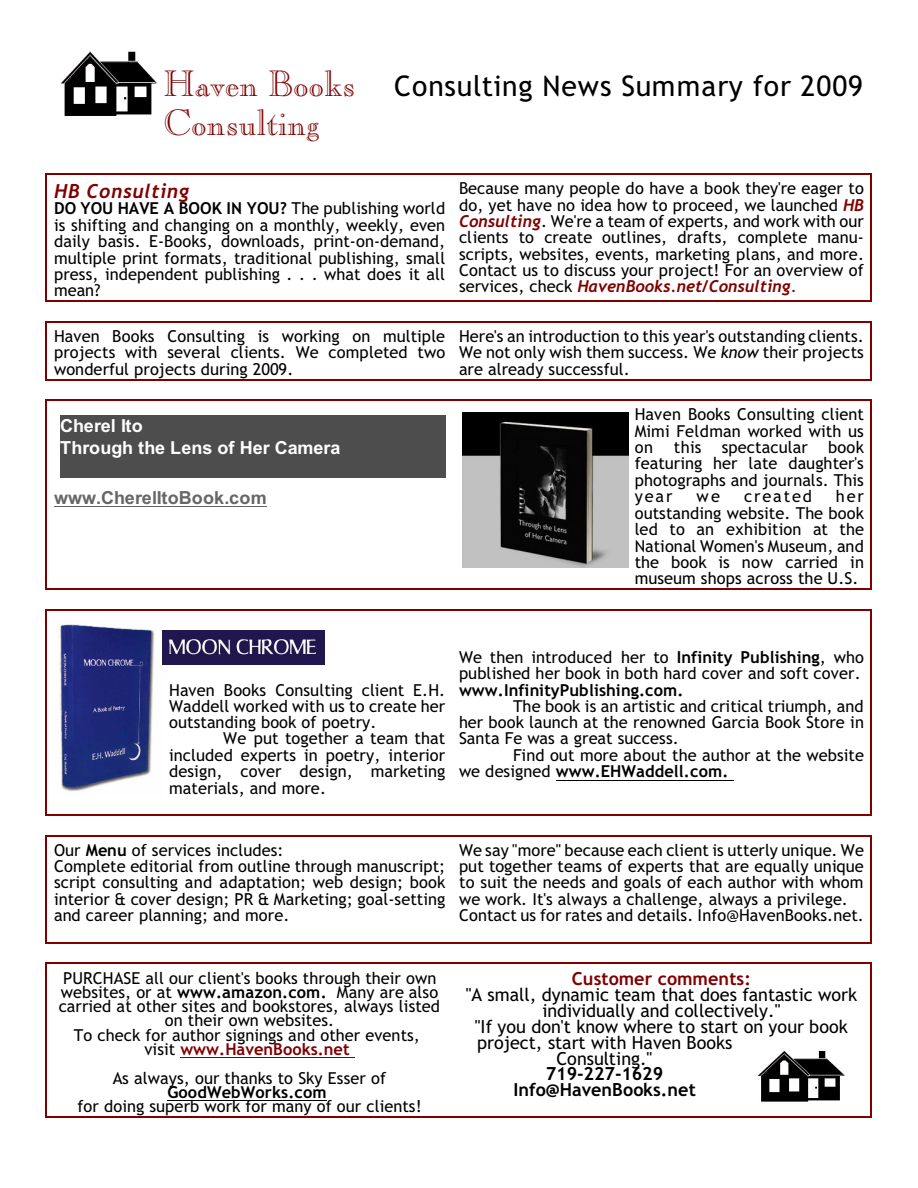
<style>
.page{position:relative;width:918px;height:1188px;background:#fff}
.page>*{position:absolute;margin:0;border:0;box-sizing:border-box;transform-origin:0 0}
.t1{font:36px "Caslon Opnface BT";letter-spacing:.005em;color:#800000}
.t2{font:28.5px "Trebuchet MS";letter-spacing:.025em;color:#000}
.t3{font:italic 700 19.5px "Trebuchet MS";letter-spacing:.04em;color:#800000}
.t4{font:18px "Trebuchet MS";letter-spacing:-.005em;color:#000}
.t5{font:700 18px/21.9px "Arial";letter-spacing:-.005em;color:#fff}
.t6{font:700 18px/15.9px "Trebuchet MS";letter-spacing:-.005em;color:#000;text-align:center}
.t7{font:700 18px "Arial";letter-spacing:.01em;color:#666}
.t8{font:700 18px "Trebuchet MS";letter-spacing:.005em;color:#800000}
.t9{font:16.5px/16.4px "Trebuchet MS";letter-spacing:.005em;color:#000;text-align:justify}
.t10{font:700 16.5px "Trebuchet MS";letter-spacing:.005em;color:#000}
.t11{font:16.5px "Trebuchet MS";letter-spacing:.115em;color:#000}
.s1{font-family:"Caslon Opnface BT";font-size:36px;color:#800000}
.s2{font-weight:700}
.s3{font-weight:700;font-style:italic;color:#800000}
.s4{color:#800000}
.s5{font-style:italic}
.s6{font-weight:700;color:#800000}
</style>
<div class="page">
<hr style="left:46px;top:174px;width:1px;height:128px;background:#800000">
<hr style="left:46px;top:174px;width:407px;height:1px;background:#800000">
<hr style="left:46px;top:301px;width:407px;height:1px;background:#800000">
<hr style="left:871px;top:174px;width:1px;height:128px;background:#800000">
<hr style="left:451px;top:174px;width:421px;height:1px;background:#800000">
<hr style="left:451px;top:301px;width:421px;height:1px;background:#800000">
<hr style="left:46px;top:321px;width:1px;height:59px;background:#800000">
<hr style="left:46px;top:321px;width:407px;height:1px;background:#800000">
<hr style="left:46px;top:379px;width:407px;height:1px;background:#800000">
<hr style="left:871px;top:321px;width:1px;height:59px;background:#800000">
<hr style="left:451px;top:321px;width:421px;height:1px;background:#800000">
<hr style="left:451px;top:379px;width:421px;height:1px;background:#800000">
<hr style="left:46px;top:400px;width:1px;height:190px;background:#800000">
<hr style="left:46px;top:400px;width:407px;height:1px;background:#800000">
<hr style="left:46px;top:589px;width:407px;height:1px;background:#800000">
<hr style="left:871px;top:400px;width:1px;height:190px;background:#800000">
<hr style="left:451px;top:400px;width:421px;height:1px;background:#800000">
<hr style="left:451px;top:589px;width:421px;height:1px;background:#800000">
<hr style="left:46px;top:609px;width:1px;height:206px;background:#800000">
<hr style="left:46px;top:609px;width:407px;height:1px;background:#800000">
<hr style="left:46px;top:814px;width:407px;height:1px;background:#800000">
<hr style="left:871px;top:609px;width:1px;height:206px;background:#800000">
<hr style="left:451px;top:609px;width:421px;height:1px;background:#800000">
<hr style="left:451px;top:814px;width:421px;height:1px;background:#800000">
<hr style="left:46px;top:835px;width:1px;height:108px;background:#800000">
<hr style="left:46px;top:835px;width:407px;height:1px;background:#800000">
<hr style="left:46px;top:942px;width:407px;height:1px;background:#800000">
<hr style="left:871px;top:835px;width:1px;height:108px;background:#800000">
<hr style="left:451px;top:835px;width:421px;height:1px;background:#800000">
<hr style="left:451px;top:942px;width:421px;height:1px;background:#800000">
<hr style="left:46px;top:963px;width:1px;height:154px;background:#800000">
<hr style="left:46px;top:963px;width:407px;height:1px;background:#800000">
<hr style="left:46px;top:1116px;width:407px;height:1px;background:#800000">
<hr style="left:871px;top:963px;width:1px;height:154px;background:#800000">
<hr style="left:451px;top:963px;width:421px;height:1px;background:#800000">
<hr style="left:451px;top:1116px;width:421px;height:1px;background:#800000">
<img style="left:61px;top:51px;width:96px;height:65px">
<hr style="left:54px;top:506px;width:212px;height:1px;background:#666">
<hr style="left:556px;top:780px;width:178px;height:1px;background:#000">
<hr style="left:180px;top:1058px;width:175px;height:1px;background:#800000">
<hr style="left:167px;top:1100px;width:160px;height:1px;background:#000">
<div style="left:60px;top:415px;width:386px;height:62px;background:#4d4d4d"></div>
<img style="left:463px;top:413px;width:165px;height:154px">
<img style="left:59px;top:624px;width:96px;height:168px">
<img style="left:162px;top:631px;width:163px;height:34px">
<img style="left:757px;top:1050px;width:87px;height:52px">
<h2 class="t2" style="left:164px;top:75px;width:701px"><span class="s1">Haven Books</span> Consulting News Summary for 2009</h2>
<h1 class="t1" style="left:164px;top:108px;width:156px">Consulting</h1>
<p class="t3" style="left:54px;top:183px;width:137px">HB Consulting</p>
<p class="t9" style="left:54px;top:202px;width:393px"><span class="s2">DO YOU HAVE A BOOK IN YOU?</span> The publishing world is shifting and changing on a monthly, weekly, even daily basis. E-Books, downloads, print-on-demand, multiple print formats, traditional publishing, small press, independent publishing . . . what does it all mean?</p>
<p class="t9" style="left:459px;top:181px;width:407px">Because many people do have a book they're eager to do, yet have no idea how to proceed, we launched <span class="s3">HB Consulting</span>. We're a team of experts, and work with our clients to create outlines, drafts, complete manu&shy;scripts, websites, events, marketing plans, and more.<br>Contact us to discuss your project! For an overview of services, check <span class="s3">HavenBooks.net/Consulting</span><span class="s4">.</span></p>
<p class="t9" style="left:54px;top:329px;width:393px">Haven Books Consulting is working on multiple projects with several clients. We completed two wonderful projects during 2009.</p>
<p class="t9" style="left:459px;top:329px;width:406px">Here's an introduction to this year's outstanding clients.<br>We not only wish them success. We <span class="s5">know</span> their projects are already successful.</p>
<p class="t5" style="left:60px;top:417px;width:282px">Cherel Ito<br>Through the Lens of Her Camera</p>
<p class="t7" style="left:54px;top:491px;width:214px">www.CherelItoBook.com</p>
<p class="t9" style="left:635px;top:408px;width:231px">Haven Books Consulting client Mimi Feldman worked with us on</p>
<p class="t9" style="left:635px;top:441px;width:231px;text-indent:39px">this spectacular book featuring her late daughter's photographs and journals. This year</p>
<p class="t9" style="left:635px;top:490px;width:231px;text-indent:201px">her outstanding website. The book led to an exhibition at the National Women's Museum, and the book is now carried in museum shops across the U.S.</p>
<p class="t9" style="left:697px;top:490px;width:25px">we</p>
<p class="t11" style="left:744px;top:490px;width:69px">created</p>
<p class="t9" style="left:169px;top:683px;width:278px">Haven Books Consulting client E.H.<br>Waddell worked with us to create her outstanding book of poetry.</p>
<p class="t9" style="left:169px;top:732px;width:278px;text-indent:54px">We put together a team that included experts in poetry, interior design, cover design, marketing materials, and more.</p>
<p class="t9" style="left:459px;top:650px;width:406px">We then introduced her to <span class="s2">Infinity Publishing</span>, who published her book in both hard cover and soft cover.</p>
<p class="t10" style="left:459px;top:683px;width:226px">www.InfinityPublishing.com.</p>
<p class="t9" style="left:459px;top:699px;width:407px;text-indent:54px">The book is an artistic and critical triumph, and her book launch at the renowned Garcia Book Store in Santa Fe was a great success.</p>
<p class="t9" style="left:459px;top:749px;width:407px;text-indent:54px">Find out more about the author at the website we designed <span class="s2">www.EHWaddell.com.</span></p>
<p class="t9" style="left:54px;top:843px;width:393px;text-align:left">Our <span class="s2">Menu</span> of services includes:<br>Complete editorial from outline through manuscript; script consulting and adaptation; web design; book interior &amp; cover design; PR &amp; Marketing; goal-setting and career planning; and more.</p>
<p class="t9" style="left:459px;top:843px;width:407px;text-align:left">We say "more" because each client is utterly unique. We put together teams of experts that are equally unique to suit the needs and goals of each author with whom we work. It's always a challenge, always a privilege.<br>Contact us for rates and details. Info@HavenBooks.net.</p>
<p class="t9" style="left:59px;top:972px;width:383px;line-height:14.2px;text-align:center">PURCHASE all our client's books through their own websites, or at <span class="s2">www.amazon.com.</span> Many are also carried at other sites and bookstores, always listed on their own websites.<br>To check for author signings and other events,<br>visit <span class="s6">www.HavenBooks.net</span></p>
<p class="t9" style="left:113px;top:1071px;width:275px">As always, our thanks to Sky Esser of</p>
<p class="t10" style="left:167px;top:1086px;width:161px">GoodWebWorks.com</p>
<p class="t9" style="left:77px;top:1099px;width:346px">for doing superb work for many of our clients!</p>
<p class="t8" style="left:572px;top:972px;width:181px">Customer comments:</p>
<p class="t4" style="left:466px;top:988px;width:393px">"A small, dynamic team that does fantastic work</p>
<p class="t4" style="left:543px;top:1004px;width:240px">individually and collectively."</p>
<p class="t4" style="left:475px;top:1020px;width:375px">"If you don't know where to start on your book</p>
<p class="t4" style="left:477px;top:1035px;width:257px">project, start with Haven Books</p>
<p class="t4" style="left:557px;top:1051px;width:97px">Consulting."</p>
<p class="t6" style="left:513px;top:1068px;width:184px">719-227-1629<br>Info@HavenBooks.net</p>
</div>
